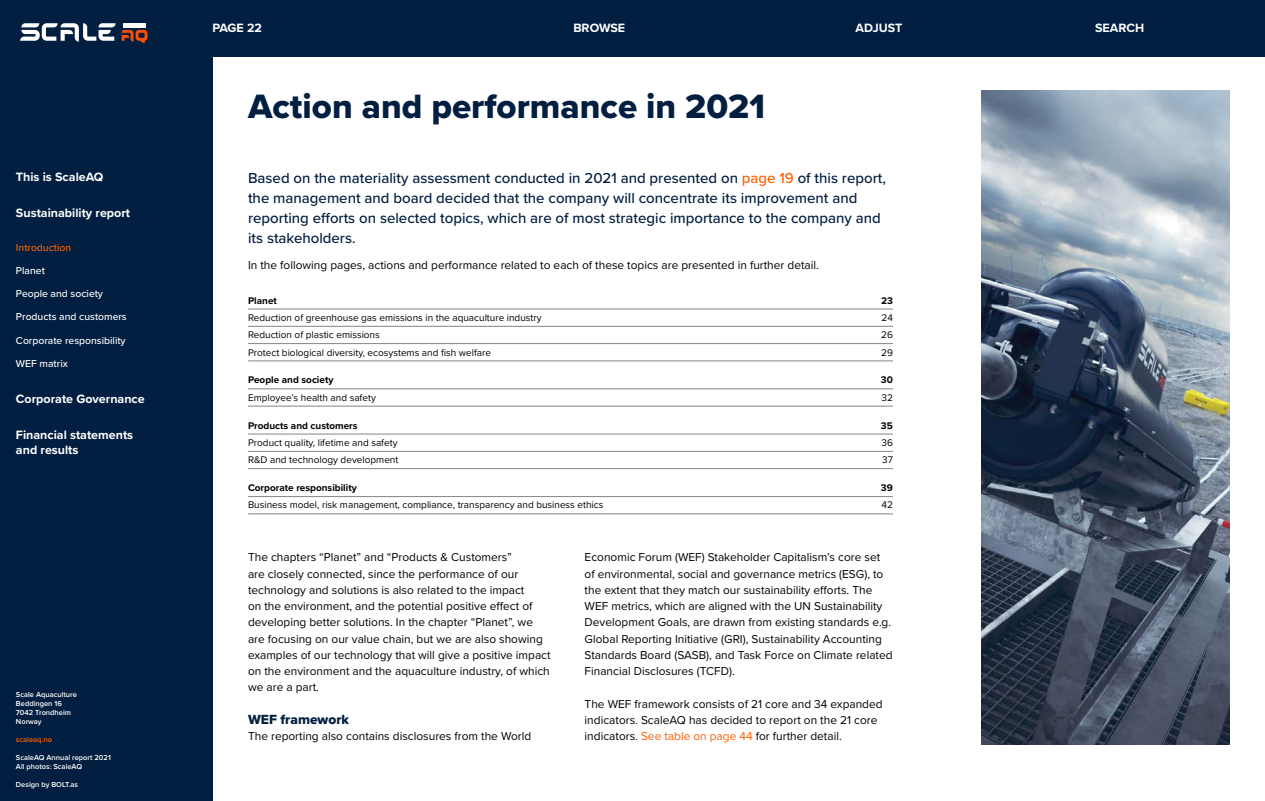
<style>
.page{position:relative;width:1265px;height:801px;background:#fff}
.page>*{position:absolute;margin:0;border:0;box-sizing:border-box;transform-origin:0 0}
.t1{font:35px "Proxima Nova Extrabld";color:#021e40}
.t2{font:500 15px/20px "Proxima Nova";color:#021e40}
.t3{font:13.75px "Proxima Nova Extrabld";color:#021e40}
.t4{font:700 12.5px/15px "Proxima Nova";color:#fff}
.t5{font:11.88px/16.2px "Proxima Nova";color:#000}
.t6{font:500 10.38px "Proxima Nova";color:#fff}
.t7{font:500 10.38px "Proxima Nova";color:#fd6002}
.t8{font:10px "Proxima Nova";color:#000}
.t9{font:700 10px "Proxima Nova";color:#000}
.t10{font:600 7.5px/9px "Proxima Nova";color:#fff}
.t11{font:600 7.5px "Proxima Nova";color:#fd6002}
.s1{color:#fd6002}
</style>
<div class="page">
<div style="left:0;top:57px;width:213px;height:744px;background:#021e40"></div>
<div style="left:0;top:0;width:1265px;height:57px;background:#021e40"></div>
<svg style="left:20px;top:23px;width:96px;height:19px"></svg>
<hr style="left:123px;top:23px;width:23px;height:4px;background:#fff">
<svg style="left:122px;top:30px;width:25px;height:13px"></svg>
<img style="left:982px;top:90px;width:248px;height:654px">
<hr style="left:248px;top:309px;width:645px;height:1px;background:#7c878e">
<hr style="left:248px;top:326px;width:645px;height:1px;background:#7c878e">
<hr style="left:248px;top:343px;width:645px;height:1px;background:#7c878e">
<hr style="left:248px;top:361px;width:645px;height:1px;background:#7c878e">
<hr style="left:248px;top:389px;width:645px;height:1px;background:#7c878e">
<hr style="left:248px;top:406px;width:645px;height:1px;background:#7c878e">
<hr style="left:248px;top:434px;width:645px;height:1px;background:#7c878e">
<hr style="left:248px;top:451px;width:645px;height:1px;background:#7c878e">
<hr style="left:248px;top:468px;width:645px;height:1px;background:#7c878e">
<hr style="left:248px;top:496px;width:645px;height:1px;background:#7c878e">
<hr style="left:248px;top:514px;width:645px;height:1px;background:#7c878e">
<p class="t4" style="left:16px;top:169px;width:89px">This is ScaleAQ</p>
<p class="t4" style="left:16px;top:205px;width:116px">Sustainability report</p>
<p class="t7" style="left:16px;top:240px;width:57px">Introduction</p>
<p class="t6" style="left:16px;top:263px;width:30px">Planet</p>
<p class="t6" style="left:16px;top:286px;width:89px">People and society</p>
<p class="t6" style="left:16px;top:309px;width:112px">Products and customers</p>
<p class="t6" style="left:16px;top:332px;width:111px">Corporate responsibility</p>
<p class="t6" style="left:16px;top:355px;width:53px">WEF matrix</p>
<p class="t4" style="left:16px;top:391px;width:130px">Corporate Governance</p>
<p class="t4" style="left:16px;top:427px;width:119px">Financial statements and results</p>
<p class="t10" style="left:16px;top:689px;width:62px">Scale Aquaculture<br>Beddingen 16<br>7042 Trondheim<br>Norway</p>
<p class="t11" style="left:16px;top:734px;width:38px">scaleaq.no</p>
<p class="t10" style="left:16px;top:752px;width:96px">ScaleAQ Annual report 2021<br>All photos: ScaleAQ</p>
<p class="t10" style="left:16px;top:779px;width:64px">Design by BOLT.as</p>
<p class="t4" style="left:213px;top:20px;width:51px">PAGE 22</p>
<p class="t4" style="left:573px;top:20px;width:53px">BROWSE</p>
<p class="t4" style="left:855px;top:20px;width:49px">ADJUST</p>
<p class="t4" style="left:1095px;top:20px;width:51px">SEARCH</p>
<h1 class="t1" style="left:248px;top:80px;width:519px">Action and performance in 2021</h1>
<p class="t2" style="left:248px;top:168px;width:639px">Based on the materiality assessment conducted in 2021 and presented on <span class="s1">page 19</span> of this report, the management and board decided that the company will concentrate its improvement and reporting efforts on selected topics, which are of most strategic importance to the company and its stakeholders.</p>
<p class="t5" style="left:248px;top:256px;width:572px">In the following pages, actions and performance related to each of these topics are presented in further detail.</p>
<p class="t9" style="left:248px;top:293px;width:30px">Planet</p>
<p class="t9" style="left:881px;top:293px;width:13px">23</p>
<p class="t8" style="left:248px;top:310px;width:295px">Reduction of greenhouse gas emissions in the aquaculture industry</p>
<p class="t8" style="left:881px;top:310px;width:13px">24</p>
<p class="t8" style="left:248px;top:327px;width:133px">Reduction of plastic emissions</p>
<p class="t8" style="left:881px;top:327px;width:13px">26</p>
<p class="t8" style="left:248px;top:345px;width:245px">Protect biological diversity, ecosystems and fish welfare</p>
<p class="t8" style="left:881px;top:345px;width:13px">29</p>
<p class="t9" style="left:248px;top:373px;width:87px">People and society</p>
<p class="t9" style="left:881px;top:373px;width:14px">30</p>
<p class="t8" style="left:248px;top:390px;width:129px">Employee’s health and safety</p>
<p class="t8" style="left:881px;top:390px;width:13px">32</p>
<p class="t9" style="left:248px;top:418px;width:111px">Products and customers</p>
<p class="t9" style="left:881px;top:418px;width:13px">35</p>
<p class="t8" style="left:248px;top:435px;width:151px">Product quality, lifetime and safety</p>
<p class="t8" style="left:881px;top:435px;width:13px">36</p>
<p class="t8" style="left:248px;top:452px;width:152px">R&amp;D and technology development</p>
<p class="t8" style="left:882px;top:452px;width:12px">37</p>
<p class="t9" style="left:248px;top:480px;width:110px">Corporate responsibility</p>
<p class="t9" style="left:881px;top:480px;width:13px">39</p>
<p class="t8" style="left:248px;top:498px;width:357px">Business model, risk management, compliance, transparency and business ethics</p>
<p class="t8" style="left:881px;top:498px;width:13px">42</p>
<p class="t5" style="left:248px;top:549px;width:304px">The chapters “Planet” and “Products &amp; Customers”<br>are closely connected, since the performance of our technology and solutions is also related to the impact<br>on the environment, and the potential positive effect of developing better solutions. In the chapter “Planet”, we are focusing on our value chain, but we are also showing examples of our technology that will give a positive impact on the environment and the aquaculture industry, of which we are a part.</p>
<p class="t3" style="left:248px;top:709px;width:102px">WEF framework</p>
<p class="t5" style="left:248px;top:727px;width:285px">The reporting also contains disclosures from the World</p>
<p class="t5" style="left:585px;top:549px;width:309px">Economic Forum (WEF) Stakeholder Capitalism’s core set of environmental, social and governance metrics (ESG), to the extent that they match our sustainability efforts. The WEF metrics, which are aligned with the UN Sustainability Development Goals, are drawn from existing standards e.g.<br>Global Reporting Initiative (GRI), Sustainability Accounting Standards Board (SASB), and Task Force on Climate related Financial Disclosures (TCFD).</p>
<p class="t5" style="left:585px;top:695px;width:299px">The WEF framework consists of 21 core and 34 expanded indicators. ScaleAQ has decided to report on the 21 core indicators. <span class="s1">See table on page 44</span> for further detail.</p>
</div>
